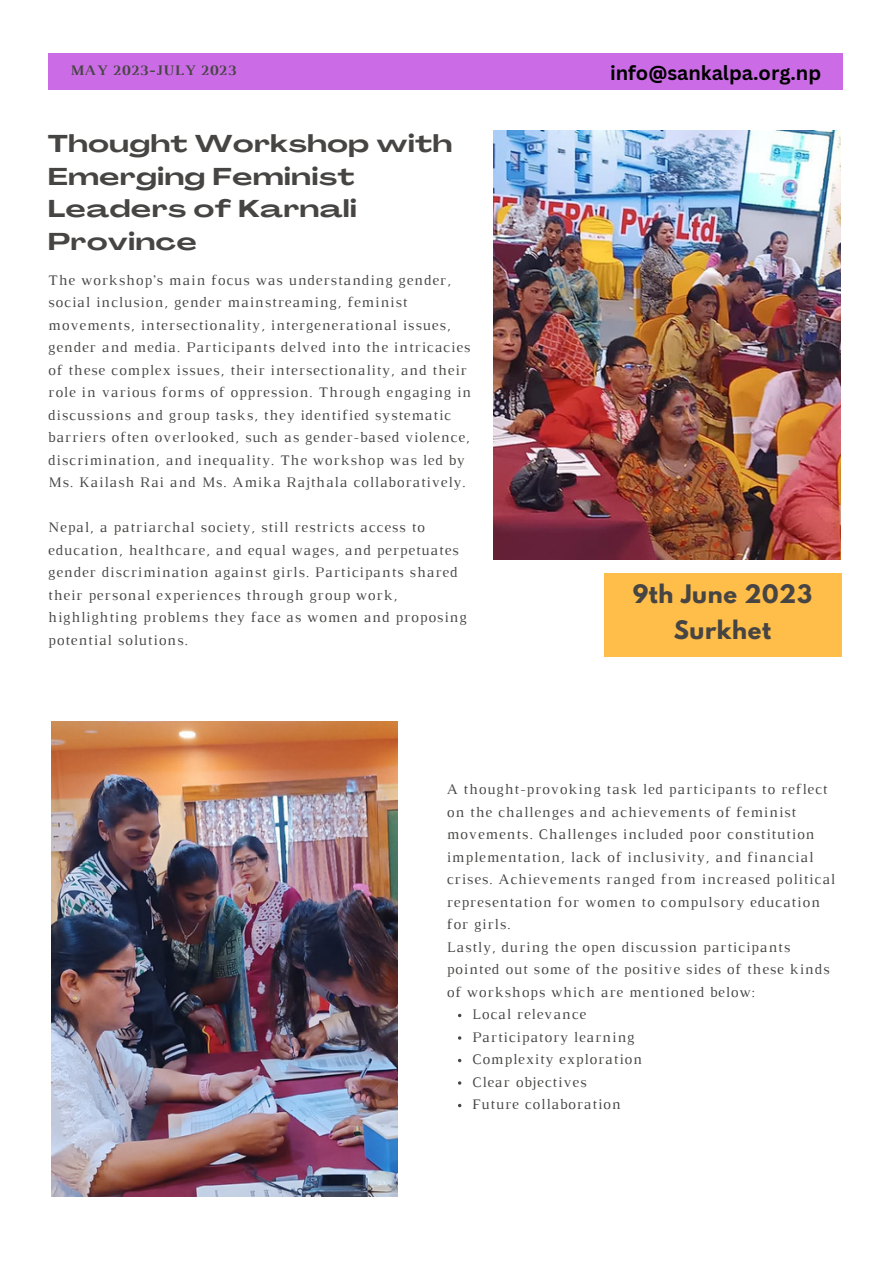
<style>
.page{position:relative;width:893px;height:1264px;background:#fff}
.page>*{position:absolute;margin:0;border:0;box-sizing:border-box;transform-origin:0 0}
.t1{font:700 24px/32.7px "Agrandir Grand";letter-spacing:.03em;color:#464544}
.t2{font:700 22.65px "League Spartan";letter-spacing:.03em;color:#464544}
.t3{font:700 19.8px "Canva Sans";color:#000}
.t4{font:14.85px/22.5px "Luthier";letter-spacing:.06em;color:#464544}
.t5{font:700 14.85px "Luthier";letter-spacing:.06em;color:#464544}
</style>
<div class="page">
<div style="left:48px;top:53px;width:795px;height:36px;background:#cb6ce6"></div>
<div style="left:603px;top:574px;width:238px;height:83px;background:#ffbd4a"></div>
<img style="left:493px;top:130px;width:347px;height:429px">
<img style="left:52px;top:721px;width:345px;height:475px">
<p class="t5" style="left:70px;top:65px;width:167px">MAY 2023-JULY 2023</p>
<p class="t3" style="left:610px;top:59px;width:213px">info@sankalpa.org.np</p>
<p class="t1" style="left:48px;top:130px;width:405px">Thought Workshop with<br>Emerging Feminist<br>Leaders of Karnali<br>Province</p>
<p class="t4" style="left:48px;top:269px;width:424px">The workshop’s main focus was understanding gender, social inclusion, gender mainstreaming, feminist movements, intersectionality, intergenerational issues, gender and media. Participants delved into the intricacies of these complex issues, their intersectionality, and their role in various forms of oppression. Through engaging in discussions and group tasks, they identified systematic barriers often overlooked, such as gender-based violence, discrimination, and inequality. The workshop was led by Ms. Kailash Rai and Ms. Amika Rajthala collaboratively.</p>
<p class="t4" style="left:48px;top:517px;width:420px">Nepal, a patriarchal society, still restricts access to education, healthcare, and equal wages, and perpetuates gender discrimination against girls. Participants shared their personal experiences through group work, highlighting problems they face as women and proposing potential solutions.</p>
<p class="t2" style="left:632px;top:582px;width:181px">9th June 2023</p>
<p class="t2" style="left:673px;top:618px;width:99px">Surkhet</p>
<p class="t4" style="left:446px;top:779px;width:390px">A thought-provoking task led participants to reflect on the challenges and achievements of feminist movements. Challenges included poor constitution implementation, lack of inclusivity, and financial crises. Achievements ranged from increased political representation for women to compulsory education for girls.</p>
<p class="t4" style="left:446px;top:936px;width:384px">Lastly, during the open discussion participants pointed out some of the positive sides of these kinds of workshops which are mentioned below:</p>
<p class="t4" style="left:472px;top:1004px;width:116px">Local relevance</p>
<p class="t4" style="left:472px;top:1026px;width:164px">Participatory learning</p>
<p class="t4" style="left:472px;top:1049px;width:172px">Complexity exploration</p>
<p class="t4" style="left:472px;top:1071px;width:116px">Clear objectives</p>
<p class="t4" style="left:472px;top:1094px;width:150px">Future collaboration</p>
</div>
